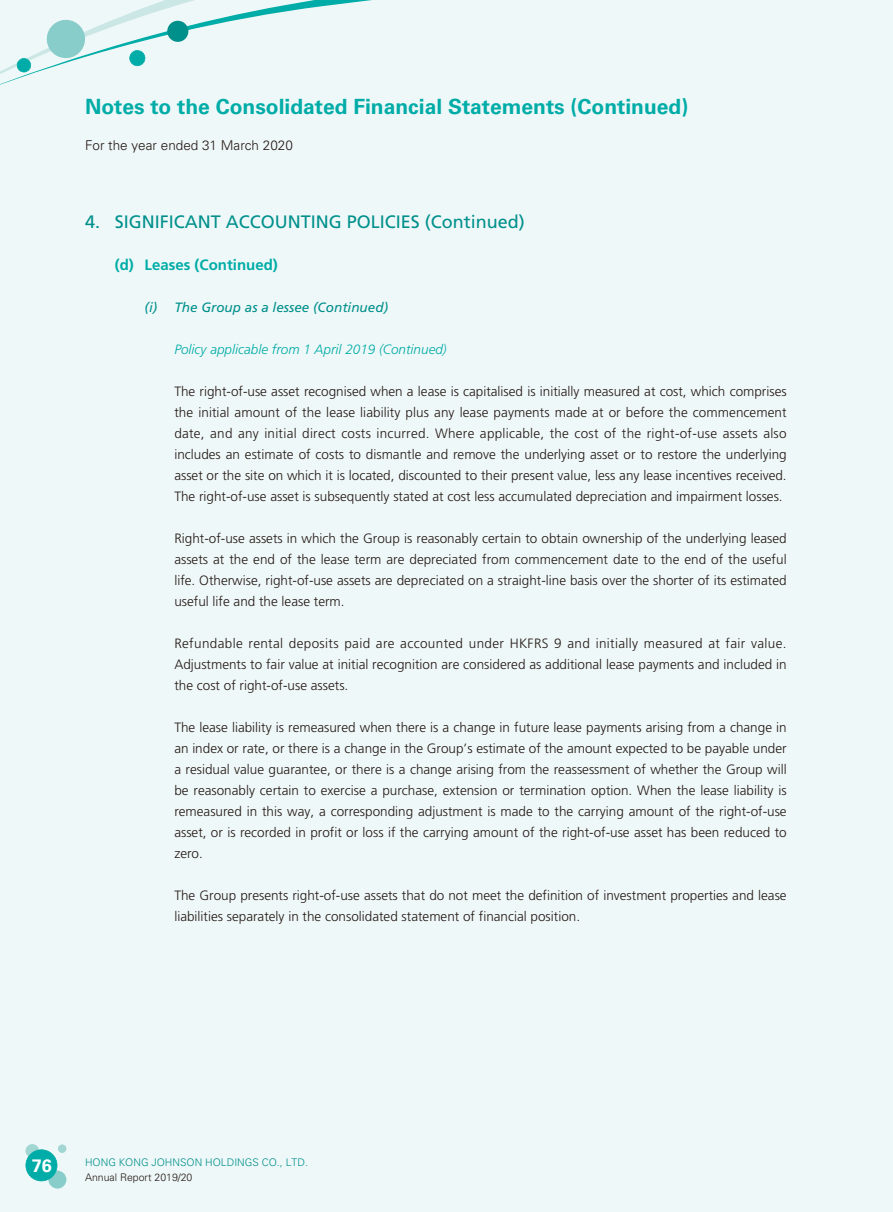
<style>
.page{position:relative;width:893px;height:1212px;background:#eff8f8}
.page>*{position:absolute;margin:0;border:0;box-sizing:border-box;transform-origin:0 0}
.t1{font:700 21px "Univers LT Std";color:#00aca7}
.t2{font:18px "Frutiger LT Std";color:#00908c}
.t3{font:700 18px "Univers LT Std";color:#fff}
.t4{font:700 15px "Frutiger LT Std";color:#00aca7}
.t5{font:300 13.5px/21px "Frutiger LT Std";color:#231916;text-align:justify}
.t6{font:italic 300 13.5px "Frutiger LT Std";color:#00aca7}
.t7{font:italic 13.5px "Frutiger LT Std";color:#00908c}
.t8{font:300 13.5px "Univers LT Std";color:#231916}
.t9{font:300 10.5px "Univers LT Std";color:#00908c}
.t10{font:300 10.5px "Univers LT Std";color:#231916}
</style>
<div class="page">
<div style="left:26px;top:1144px;width:13px;height:13px;background:#a1d6d3;border-radius:50%"></div>
<div style="left:48px;top:1170px;width:18px;height:18px;background:#89cdca;border-radius:50%"></div>
<svg style="left:26px;top:1149px;width:31px;height:32px"></svg>
<div style="left:58px;top:1144px;width:8px;height:9px;background:#a1d6d3;border-radius:50%"></div>
<svg style="left:0;top:0;width:372px;height:85px"></svg>
<svg style="left:0;top:0;width:278px;height:84px"></svg>
<h1 class="t1" style="left:85px;top:96px;width:605px">Notes to the Consolidated Financial Statements (Continued)</h1>
<p class="t8" style="left:85px;top:139px;width:209px">For the year ended 31 March 2020</p>
<h2 class="t2" style="left:85px;top:213px;width:441px">4. SIGNIFICANT ACCOUNTING POLICIES (Continued)</h2>
<p class="t4" style="left:115px;top:257px;width:165px">(d) Leases (Continued)</p>
<p class="t7" style="left:145px;top:300px;width:245px">(i) The Group as a lessee (Continued)</p>
<p class="t6" style="left:174px;top:342px;width:274px">Policy applicable from 1 April 2019 (Continued)</p>
<p class="t5" style="left:174px;top:381px;width:614px">The right-of-use asset recognised when a lease is capitalised is initially measured at cost, which comprises the initial amount of the lease liability plus any lease payments made at or before the commencement date, and any initial direct costs incurred. Where applicable, the cost of the right-of-use assets also includes an estimate of costs to dismantle and remove the underlying asset or to restore the underlying asset or the site on which it is located, discounted to their present value, less any lease incentives received.<br>The right-of-use asset is subsequently stated at cost less accumulated depreciation and impairment losses.</p>
<p class="t5" style="left:174px;top:528px;width:614px">Right-of-use assets in which the Group is reasonably certain to obtain ownership of the underlying leased assets at the end of the lease term are depreciated from commencement date to the end of the useful life. Otherwise, right-of-use assets are depreciated on a straight-line basis over the shorter of its estimated useful life and the lease term.</p>
<p class="t5" style="left:174px;top:633px;width:614px">Refundable rental deposits paid are accounted under HKFRS 9 and initially measured at fair value.<br>Adjustments to fair value at initial recognition are considered as additional lease payments and included in the cost of right-of-use assets.</p>
<p class="t5" style="left:174px;top:717px;width:614px">The lease liability is remeasured when there is a change in future lease payments arising from a change in an index or rate, or there is a change in the Group’s estimate of the amount expected to be payable under a residual value guarantee, or there is a change arising from the reassessment of whether the Group will be reasonably certain to exercise a purchase, extension or termination option. When the lease liability is remeasured in this way, a corresponding adjustment is made to the carrying amount of the right-of-use asset, or is recorded in profit or loss if the carrying amount of the right-of-use asset has been reduced to zero.</p>
<p class="t5" style="left:174px;top:885px;width:614px">The Group presents right-of-use assets that do not meet the definition of investment properties and lease liabilities separately in the consolidated statement of financial position.</p>
<h2 class="t3" style="left:32px;top:1157px;width:22px">76</h2>
<p class="t9" style="left:85px;top:1157px;width:224px">HONG KONG JOHNSON HOLDINGS CO., LTD.</p>
<p class="t10" style="left:85px;top:1172px;width:109px">Annual Report 2019/20</p>
</div>
